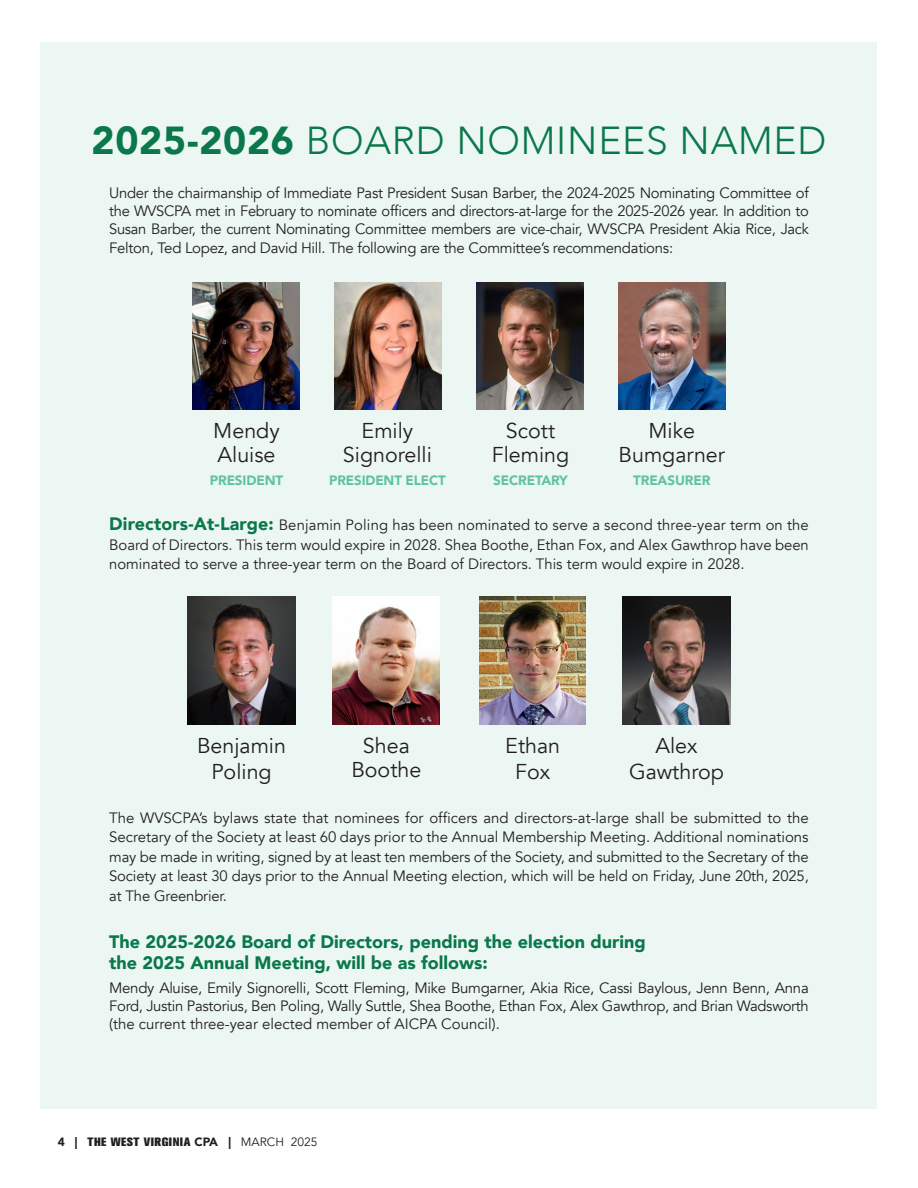
<style>
.page{position:relative;width:918px;height:1188px;background:#fff}
.page>*{position:absolute;margin:0;border:0;box-sizing:border-box;transform-origin:0 0}
.t1{font:300 39px "Avenir";letter-spacing:.02em;color:#0a784a}
.t2{font:21.45px/25.8px "Avenir";color:#231f20;text-align:center}
.t3{font:900 18px/21px "Avenir";color:#0a784a}
.t4{font:15px/19.5px "Avenir";letter-spacing:-.01em;color:#231f20;text-align:justify}
.t5{font:900 13.5px "Avenir";letter-spacing:-.01em;color:#61c2a3}
.t6{font:800 12px "Akzidenz Grotesk BQ";letter-spacing:.04em;color:#231f20}
.s1{font-weight:900}
.s2{font-weight:900;font-size:18px;color:#0a784a}
.s3{font-family:"Avenir";font-weight:900}
.s4{font-family:"Avenir";font-weight:400}
</style>
<div class="page">
<div style="left:41px;top:42px;width:836px;height:1066px;background:#ecf7f4"></div>
<img style="left:618px;top:282px;width:107px;height:128px">
<img style="left:193px;top:282px;width:107px;height:128px">
<img style="left:334px;top:282px;width:108px;height:128px">
<img style="left:476px;top:282px;width:108px;height:128px">
<img style="left:188px;top:596px;width:107px;height:128px">
<img style="left:332px;top:596px;width:107px;height:128px">
<img style="left:480px;top:596px;width:106px;height:128px">
<img style="left:623px;top:596px;width:107px;height:128px">
<p class="t1" style="left:92px;top:118px;width:736px"><span class="s1">2025-2026</span> BOARD NOMINEES NAMED</p>
<p class="t4" style="left:109px;top:184px;width:701px;line-height:18px">Under the chairmanship of Immediate Past President Susan Barber, the 2024-2025 Nominating Committee of the WVSCPA met in February to nominate officers and directors-at-large for the 2025-2026 year. In addition to Susan Barber, the current Nominating Committee members are vice-chair, WVSCPA President Akia Rice, Jack</p>
<p class="t4" style="left:109px;top:239px;width:566px">Felton, Ted Lopez, and David Hill. The following are the Committee’s recommendations:</p>
<p class="t2" style="left:213px;top:418px;width:68px">Mendy</p>
<p class="t2" style="left:218px;top:442px;width:60px">Aluise</p>
<p class="t5" style="left:210px;top:468px;width:75px">PRESIDENT</p>
<p class="t2" style="left:362px;top:418px;width:53px">Emily</p>
<p class="t2" style="left:343px;top:442px;width:90px">Signorelli</p>
<p class="t5" style="left:329px;top:468px;width:118px">PRESIDENT ELECT</p>
<p class="t2" style="left:506px;top:418px;width:51px">Scott</p>
<p class="t2" style="left:492px;top:442px;width:79px">Fleming</p>
<p class="t5" style="left:493px;top:468px;width:76px">SECRETARY</p>
<p class="t2" style="left:619px;top:419px;width:108px;line-height:24px">Mike<br>Bumgarner</p>
<p class="t5" style="left:633px;top:468px;width:79px">TREASURER</p>
<p class="t4" style="left:109px;top:515px;width:701px"><span class="s2">Directors-At-Large:</span> Benjamin Poling has been nominated to serve a second three-year term on the Board of Directors. This term would expire in 2028. Shea Boothe, Ethan Fox, and Alex Gawthrop have been nominated to serve a three-year term on the Board of Directors. This term would expire in 2028.</p>
<p class="t2" style="left:197px;top:733px;width:91px">Benjamin<br>Poling</p>
<p class="t2" style="left:351px;top:734px;width:71px;line-height:24px">Shea<br>Boothe</p>
<p class="t2" style="left:505px;top:733px;width:56px">Ethan<br>Fox</p>
<p class="t2" style="left:629px;top:733px;width:96px">Alex<br>Gawthrop</p>
<p class="t4" style="left:109px;top:808px;width:701px">The WVSCPA’s bylaws state that nominees for officers and directors-at-large shall be submitted to the Secretary of the Society at least 60 days prior to the Annual Membership Meeting. Additional nominations may be made in writing, signed by at least ten members of the Society, and submitted to the Secretary of the Society at least 30 days prior to the Annual Meeting election, which will be held on Friday, June 20th, 2025, at The Greenbrier.</p>
<p class="t3" style="left:109px;top:931px;width:538px">The 2025-2026 Board of Directors, pending the election during the 2025 Annual Meeting, will be as follows:</p>
<p class="t4" style="left:109px;top:979px;width:701px;line-height:18px">Mendy Aluise, Emily Signorelli, Scott Fleming, Mike Bumgarner, Akia Rice, Cassi Baylous, Jenn Benn, Anna Ford, Justin Pastorius, Ben Poling, Wally Suttle, Shea Boothe, Ethan Fox, Alex Gawthrop, and Brian Wadsworth (the current three-year elected member of AICPA Council).</p>
<p class="t6" style="left:58px;top:1135px;width:261px"><span class="s3">4 |</span> THE WEST VIRGINIA <span class="s3">CPA |</span> <span class="s4">MARCH 2025</span></p>
</div>
